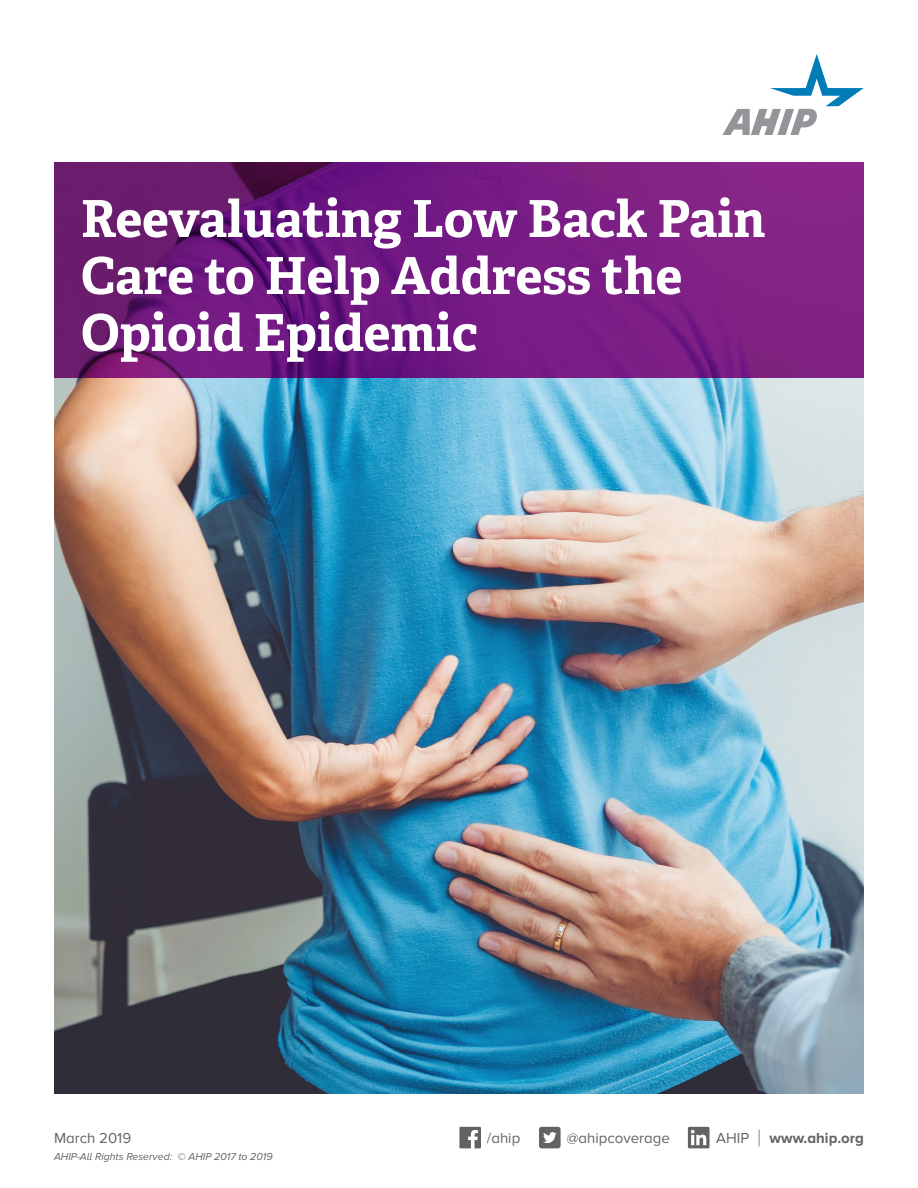
<style>
.page{position:relative;width:918px;height:1188px;background:#fff}
.page>*{position:absolute;margin:0;border:0;box-sizing:border-box;transform-origin:0 0}
.t1{font:700 51px/57px "Adelle";color:#fff}
.t2{font:15px "Proxima Nova A";color:#636366}
.t3{font:700 15px "Proxima Nova A";color:#636366}
.t4{font:italic 10.5px "Proxima Nova A";color:#636366}
.s1{font-weight:400}
.s2{font-weight:100;font-size:24px}
</style>
<div class="page">
<img style="left:54px;top:378px;width:810px;height:715px">
<svg style="left:54px;top:162px;width:810px;height:216px;background:#731b7e"></svg>
<svg style="left:723px;top:54px;width:141px;height:81px"></svg>
<div style="left:539px;top:1127px;width:22px;height:21px;background:#636366;border-radius:3px"></div>
<svg style="left:543px;top:1132px;width:14px;height:11px"></svg>
<svg style="left:459px;top:1127px;width:22px;height:21px"></svg>
<svg style="left:688px;top:1127px;width:21px;height:21px"></svg>
<p class="t1" style="left:81px;top:191px;width:686px">Reevaluating Low Back Pain<br>Care to Help Address the<br>Opioid Epidemic</p>
<p class="t2" style="left:54px;top:1129px;width:79px">March 2019</p>
<p class="t2" style="left:487px;top:1129px;width:35px">/ahip</p>
<p class="t2" style="left:567px;top:1129px;width:105px">@ahipcoverage</p>
<p class="t3" style="left:716px;top:1129px;width:149px"><span class="s1">AHIP</span> <span class="s2">|</span> www.ahip.org</p>
<p class="t4" style="left:54px;top:1151px;width:220px">AHIP-All Rights Reserved: © AHIP 2017 to 2019</p>
</div>
